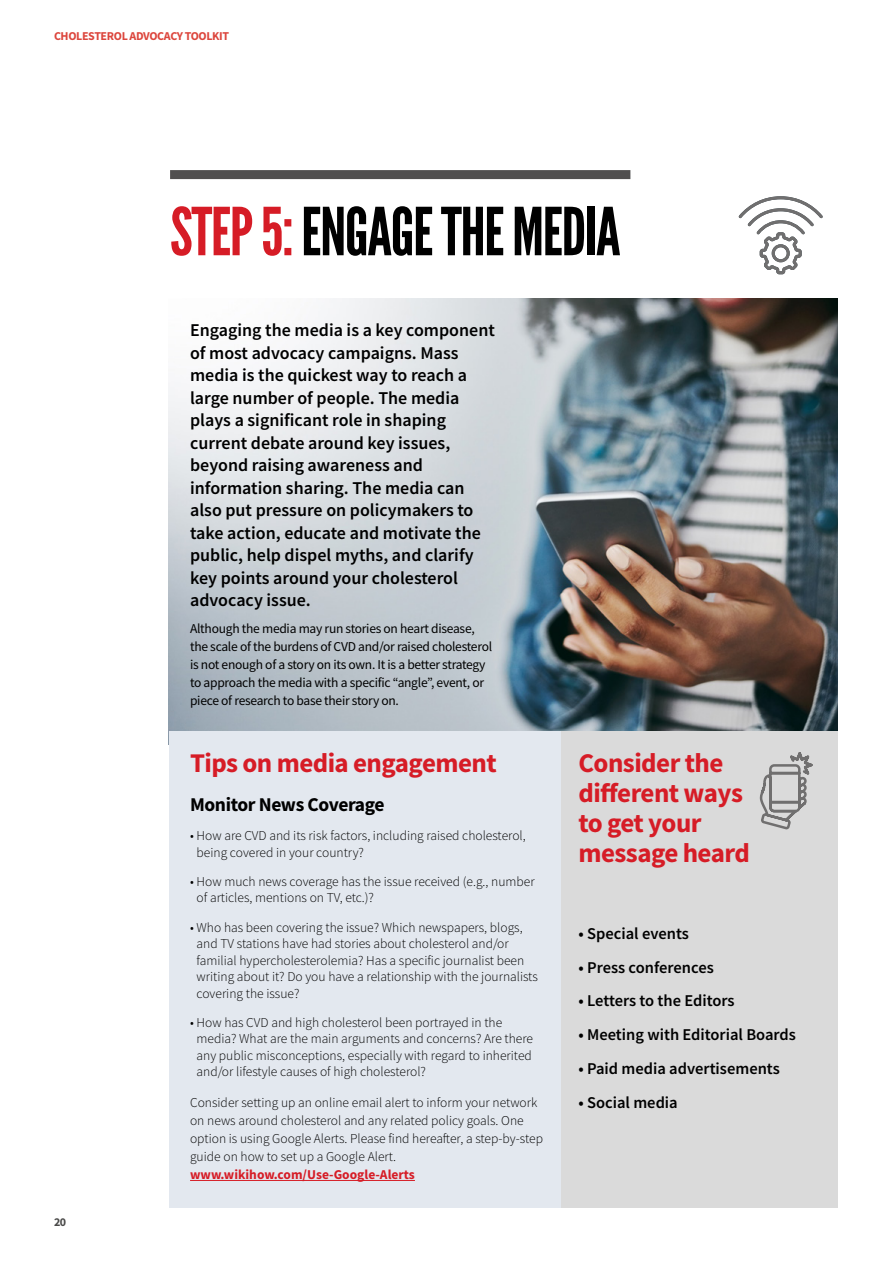
<style>
.page{position:relative;width:893px;height:1263px;background:#fff}
.page>*{position:absolute;margin:0;border:0;box-sizing:border-box;transform-origin:0 0}
.t1{font:66px "League Gothic";letter-spacing:-.02em;color:#000}
.t2{font:700 27px/30px "Source Sans Pro";letter-spacing:-.02em;color:#d61c26}
.t3{font:700 19.5px "Source Sans Pro";letter-spacing:-.02em;color:#000}
.t4{font:600 18px/22.5px "Source Sans Pro";color:#000}
.t5{font:600 16.5px "Source Sans Pro";color:#000}
.t6{font:300 13.5px/16.5px "Source Sans Pro";color:#000}
.t7{font:13.5px/18px "Source Sans Pro";letter-spacing:-.02em;color:#000}
.t8{font:700 13.5px "Source Sans Pro";color:#d61c26}
.t9{font:700 12px "Source Sans Pro";letter-spacing:-.03em;color:#dc463d}
.t10{font:700 12px "Source Sans Pro";color:#4a4a49}
.s1{color:#d61c26}
</style>
<div class="page">
<img style="left:169px;top:298px;width:669px;height:433px">
<div style="left:170px;top:170px;width:460px;height:9px;background:#504f4f"></div>
<svg style="left:738px;top:196px;width:85px;height:79px"></svg>
<div style="left:169px;top:731px;width:669px;height:476px;background:#e3e8ef"></div>
<hr style="left:190px;top:1180px;width:225px;height:1px;background:#d61c26">
<div style="left:561px;top:731px;width:277px;height:476px;background:#dadada"></div>
<svg style="left:759px;top:752px;width:54px;height:78px"></svg>
<p class="t9" style="left:54px;top:28px;width:177px">CHOLESTEROL ADVOCACY TOOLKIT</p>
<h1 class="t1" style="left:170px;top:192px;width:452px"><span class="s1">STEP 5:</span> ENGAGE THE MEDIA</h1>
<p class="t10" style="left:54px;top:1214px;width:14px">20</p>
<p class="t4" style="left:190px;top:319px;width:306px">Engaging the media is a key component of most advocacy campaigns. Mass media is the quickest way to reach a large number of people. The media plays a significant role in shaping current debate around key issues, beyond raising awareness and information sharing. The media can also put pressure on policymakers to take action, educate and motivate the public, help dispel myths, and clarify key points around your cholesterol advocacy issue.</p>
<p class="t7" style="left:190px;top:619px;width:304px">Although the media may run stories on heart disease, the scale of the burdens of CVD and/or raised cholesterol is not enough of a story on its own. It is a better strategy to approach the media with a specific “angle”, event, or piece of research to base their story on.</p>
<h2 class="t2" style="left:190px;top:748px;width:308px">Tips on media engagement</h2>
<h3 class="t3" style="left:190px;top:791px;width:196px">Monitor News Coverage</h3>
<p class="t6" style="left:197px;top:827px;width:331px;text-indent:-6px">• How are CVD and its risk factors, including raised cholesterol, being covered in your country?</p>
<p class="t6" style="left:197px;top:873px;width:340px;text-indent:-6px">• How much news coverage has the issue received (e.g., number of articles, mentions on TV, etc.)?</p>
<p class="t6" style="left:197px;top:919px;width:343px;text-indent:-6px">• Who has been covering the issue? Which newspapers, blogs, and TV stations have had stories about cholesterol and/or familial hypercholesterolemia? Has a specific journalist been writing about it? Do you have a relationship with the journalists covering the issue?</p>
<p class="t6" style="left:197px;top:1014px;width:338px;text-indent:-6px">• How has CVD and high cholesterol been portrayed in the media? What are the main arguments and concerns? Are there any public misconceptions, especially with regard to inherited and/or lifestyle causes of high cholesterol?</p>
<p class="t6" style="left:190px;top:1093px;width:354px;line-height:18px">Consider setting up an online email alert to inform your network on news around cholesterol and any related policy goals. One option is using Google Alerts. Please find hereafter, a step-by-step guide on how to set up a Google Alert.</p>
<p class="t8" style="left:190px;top:1165px;width:226px">www.wikihow.com/Use-Google-Alerts</p>
<h2 class="t2" style="left:578px;top:748px;width:173px">Consider the different ways to get your message heard</h2>
<p class="t5" style="left:578px;top:922px;width:112px">• Special events</p>
<p class="t5" style="left:578px;top:956px;width:137px">• Press conferences</p>
<p class="t5" style="left:578px;top:990px;width:158px">• Letters to the Editors</p>
<p class="t5" style="left:578px;top:1024px;width:219px">• Meeting with Editorial Boards</p>
<p class="t5" style="left:578px;top:1057px;width:203px">• Paid media advertisements</p>
<p class="t5" style="left:578px;top:1091px;width:101px">• Social media</p>
</div>
